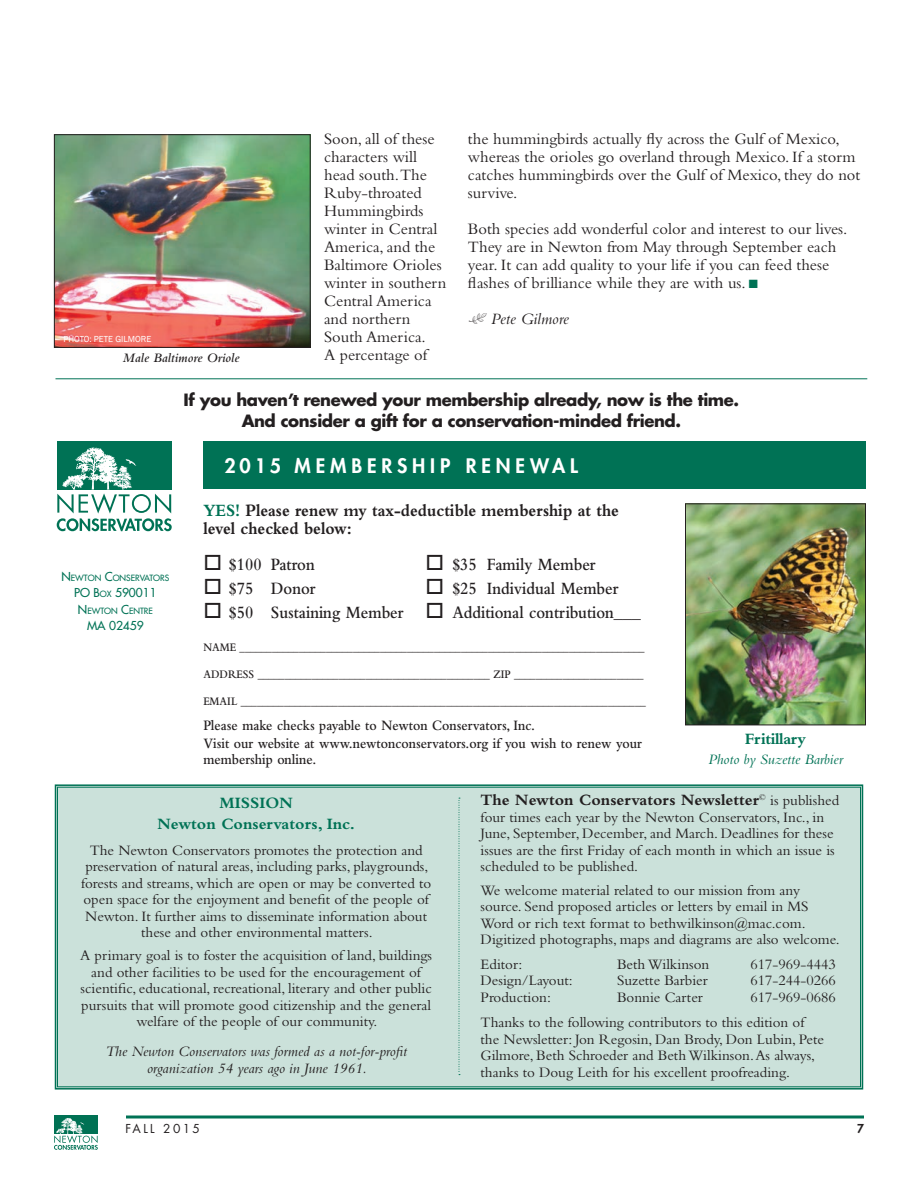
<style>
.page{position:relative;width:918px;height:1188px;background:#fff}
.page>*{position:absolute;margin:0;border:0;box-sizing:border-box;transform-origin:0 0}
.Back_-_index{font:800 19.5px "Futura Std";letter-spacing:.25em;color:#fff}
.Body_Text{font:600 18px "Bembo Std";color:#231f20;scale:.9 1}
.Body_Text-2{font:700 18px/18px "Bembo Std";color:#231f20;scale:.9 1}
.Body_Text-3{font:16.5px/18px "Bembo Std";color:#231f20}
.Headlines{font:700 16.5px/21px "Futura Std";letter-spacing:-.025em;color:#231f20;text-align:center}
.Body_Text-4{font:700 16.5px "Bembo Std";color:#231f20}
.Body_Text-5{font:700 16.5px "Bembo Std";color:#007255}
.Body_Text-6{font:italic 16.5px "Bembo Std";color:#231f20}
.Headlines-2{font:700 16.5px "Bembo Std";letter-spacing:-.025em;color:#007255}
.Body_Text-7{font:15px/16.5px "Bembo Std";color:#231f20}
.Body_Text-8{font:600 15px/16.5px "Bembo Std";color:#231f20;scale:.9 1}
.Body_Text-9{font:italic 15px/16.5px "Bembo Std";color:#231f20;text-align:center}
.Author_name{font:italic 15px "Bembo Std";color:#007255}
.Photo_Description{font:italic 600 13.5px "Bembo Std";color:#231f20}
.Body_Text-10{font:600 12px "Bembo Std";color:#231f20;scale:.9 1}
.t1{font:500 12px "Futura Std";color:#007255}
.t2{font:12px "Futura Std";letter-spacing:.2em;color:#231f20}
.t3{font:800 12px "Futura Std";color:#231f20}
.Photo_Credits{font:9px "Franklin Gothic";color:#fff}
.t4{font:500 8.4px "Futura Std";color:#007255}
.s1{color:#007255}
.s2{font-family:"Type Embellishments One Let Plain";font-style:normal}
.s3{font-size:12px}
.s4{font-size:8.4px}
.s5{font-weight:400;font-size:16.2px}
.s6{font-weight:400;font-size:15px}
</style>
<div class="page">
<hr style="left:126px;top:1116px;width:738px;height:3px;background:#007255">
<div style="left:54px;top:1116px;width:44px;height:18px;background:#007154"></div>
<svg style="left:54px;top:1118px;width:44px;height:32px"></svg>
<div style="left:58px;top:441px;width:114px;height:49px;background:#007255"></div>
<svg style="left:57px;top:448px;width:115px;height:83px"></svg>
<div style="left:203px;top:441px;width:663px;height:48px;background:#007255"></div>
<img style="left:687px;top:505px;width:177px;height:218px">
<div style="left:685px;top:503px;width:181px;height:222px;border:1px solid #231f20"></div>
<hr style="left:56px;top:379px;width:811px;height:1px;background:#007255">
<img style="left:56px;top:136px;width:253px;height:210px">
<div style="left:54px;top:134px;width:257px;height:214px;border:1px solid #231f20"></div>
<div style="left:54px;top:784px;width:810px;height:306px;background:#cbe1da"></div>
<svg style="left:459px;top:798px;width:1px;height:277px"></svg>
<p class="Photo_Credits" style="left:63px;top:333px;width:89px">PHOTO: PETE GILMORE</p>
<p class="Photo_Description" style="left:123px;top:351px;width:118px">Male Baltimore Oriole</p>
<p class="Body_Text-3" style="left:324px;top:130px;width:124px">Soon, all of these characters will head south.The<br>Ruby-throated<br>Hummingbirds winter in Central<br>America, and the<br>Baltimore Orioles winter in southern<br>Central America and northern<br>South America.<br>A percentage of</p>
<p class="Body_Text-3" style="left:468px;top:130px;width:394px">the hummingbirds actually fly across the Gulf of Mexico, whereas the orioles go overland through Mexico. If a storm catches hummingbirds over the Gulf of Mexico, they do not survive.</p>
<p class="Body_Text-3" style="left:468px;top:220px;width:381px">Both species add wonderful color and interest to our lives.<br>They are in Newton from May through September each year. It can add quality to your life if you can feed these flashes of brilliance while they are with us. <span class="s1">■</span></p>
<p class="Body_Text-6" style="left:468px;top:309px;width:102px"><span class="s2">`</span> Pete Gilmore</p>
<p class="t4" style="left:61px;top:572px;width:109px"><span class="s3">N</span>EWTON <span class="s3">C</span>ONSERVATORS</p>
<p class="t1" style="left:74px;top:585px;width:84px">PO B<span class="s4">OX</span> 590011</p>
<p class="t4" style="left:78px;top:605px;width:76px"><span class="s3">N</span>EWTON <span class="s3">C</span>ENTRE</p>
<p class="t1" style="left:87px;top:618px;width:58px">MA 02459</p>
<p class="Headlines" style="left:184px;top:390px;width:557px">If you haven’t renewed your membership already, now is the time.<br>And consider a gift for a conservation-minded friend.</p>
<p class="Back_-_index" style="left:224px;top:454px;width:355px">2015 MEMBERSHIP RENEWAL</p>
<p class="Body_Text-2" style="left:203px;top:501px;width:463px"><span class="s1">YES!</span> Please renew my tax-deductible membership at the level checked below:</p>
<p class="Body_Text" style="left:203px;top:555px;width:125px">□ $100 Patron</p>
<p class="Body_Text" style="left:425px;top:555px;width:191px">□ $35 Family Member</p>
<p class="Body_Text" style="left:203px;top:579px;width:126px">□ $75 Donor</p>
<p class="Body_Text" style="left:425px;top:579px;width:216px">□ $25 Individual Member</p>
<p class="Body_Text" style="left:203px;top:603px;width:488px">□ $50 Sustaining Member □ Additional contribution<span class="s5">___</span></p>
<p class="Body_Text-10" style="left:203px;top:641px;width:492px">NAME ___________________________________________________________________________</p>
<p class="Body_Text-10" style="left:203px;top:668px;width:491px">ADDRESS ___________________________________________ ZIP ________________________</p>
<p class="Body_Text-10" style="left:203px;top:695px;width:493px">EMAIL ___________________________________________________________________________</p>
<p class="Body_Text-8" style="left:203px;top:717px;width:370px">Please make checks payable to Newton Conservators, Inc.</p>
<p class="Body_Text-8" style="left:203px;top:735px;width:489px">Visit our website at www.newtonconservators.org if you wish to renew your membership online.</p>
<p class="Headlines-2" style="left:745px;top:730px;width:63px">Fritillary</p>
<p class="Author_name" style="left:708px;top:750px;width:136px">Photo by Suzette Barbier</p>
<p class="Body_Text-5" style="left:220px;top:794px;width:75px">MISSION</p>
<p class="Body_Text-5" style="left:157px;top:815px;width:199px">Newton Conservators, Inc.</p>
<p class="Body_Text-7" style="left:81px;top:841px;width:352px;text-align:center">The Newton Conservators promotes the protection and preservation of natural areas, including parks, playgrounds, forests and streams, which are open or may be converted to open space for the enjoyment and benefit of the people of Newton. It further aims to disseminate information about these and other environmental matters.</p>
<p class="Body_Text-7" style="left:80px;top:947px;width:353px;text-align:center">A primary goal is to foster the acquisition of land, buildings and other facilities to be used for the encouragement of scientific, educational, recreational, literary and other public pursuits that will promote good citizenship and the general welfare of the people of our community.</p>
<p class="Body_Text-9" style="left:105px;top:1043px;width:303px">The Newton Conservators was formed as a not-for-profit organization 54 years ago in June 1961.</p>
<p class="Body_Text-4" style="left:481px;top:791px;width:360px">The Newton Conservators Newsletter<sup>©</sup> <span class="s6">is published</span></p>
<p class="Body_Text-7" style="left:481px;top:809px;width:356px">four times each year by the Newton Conservators, Inc., in June, September, December, and March. Deadlines for these issues are the first Friday of each month in which an issue is scheduled to be published.</p>
<p class="Body_Text-7" style="left:481px;top:882px;width:361px">We welcome material related to our mission from any source. Send proposed articles or letters by email in MS Word or rich text format to bethwilkinson@mac.com.<br>Digitized photographs, maps and diagrams are also welcome.</p>
<p class="Body_Text-7" style="left:481px;top:956px;width:43px">Editor:</p>
<p class="Body_Text-7" style="left:617px;top:956px;width:94px">Beth Wilkinson</p>
<p class="Body_Text-7" style="left:751px;top:956px;width:87px">617-969-4443</p>
<p class="Body_Text-7" style="left:481px;top:972px;width:94px">Design/Layout:</p>
<p class="Body_Text-7" style="left:617px;top:972px;width:92px">Suzette Barbier</p>
<p class="Body_Text-7" style="left:751px;top:972px;width:87px">617-244-0266</p>
<p class="Body_Text-7" style="left:481px;top:989px;width:72px">Production:</p>
<p class="Body_Text-7" style="left:617px;top:989px;width:87px">Bonnie Carter</p>
<p class="Body_Text-7" style="left:751px;top:989px;width:87px">617-969-0686</p>
<p class="Body_Text-7" style="left:481px;top:1014px;width:345px">Thanks to the following contributors to this edition of the Newsletter: Jon Regosin, Dan Brody, Don Lubin, Pete Gilmore, Beth Schroeder and Beth Wilkinson. As always, thanks to Doug Leith for his excellent proofreading.</p>
<p class="t2" style="left:125px;top:1121px;width:76px">FALL 2015</p>
<p class="t3" style="left:857px;top:1121px;width:8px">7</p>
</div>
